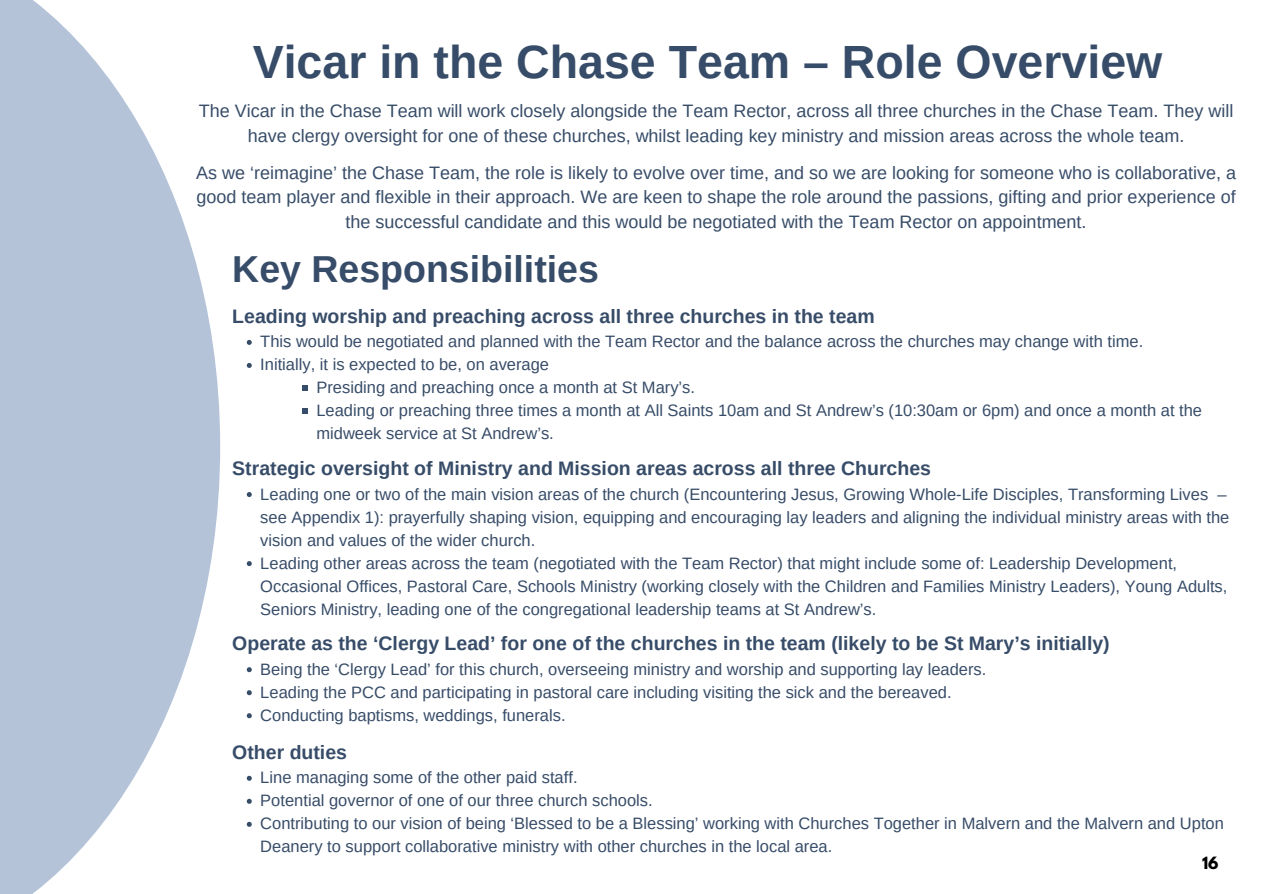
<style>
.page{position:relative;width:1263px;height:894px;background:#fff}
.page>*{position:absolute;margin:0;border:0;box-sizing:border-box;transform-origin:0 0}
.t1{font:700 46.5px "Arimo";color:#374c68}
.t2{font:700 37.5px "Arimo";color:#374c68}
.t3{font:700 19.5px "Arimo";color:#374c68}
.t4{font:18px/24.8px "Arimo";color:#374c68;text-align:center}
.t5{font:16.5px/23px "Arimo";color:#374c68}
.t6{font:700 15px "League Spartan";color:#000}
</style>
<div class="page">
<svg style="left:0;top:0;width:220px;height:893px;fill:#b4c3d8"></svg>
<svg style="left:247px;top:340px;width:5px;height:5px"></svg>
<svg style="left:247px;top:363px;width:5px;height:5px"></svg>
<svg style="left:303px;top:386px;width:5px;height:5px"></svg>
<svg style="left:303px;top:409px;width:5px;height:5px"></svg>
<svg style="left:247px;top:492px;width:5px;height:5px"></svg>
<svg style="left:247px;top:561px;width:5px;height:5px"></svg>
<svg style="left:247px;top:667px;width:5px;height:5px"></svg>
<svg style="left:247px;top:690px;width:5px;height:5px"></svg>
<svg style="left:247px;top:713px;width:5px;height:5px"></svg>
<svg style="left:247px;top:775px;width:5px;height:5px"></svg>
<svg style="left:247px;top:798px;width:5px;height:5px"></svg>
<svg style="left:247px;top:821px;width:5px;height:5px"></svg>
<h1 class="t1" style="left:253px;top:36px;width:911px">Vicar in the Chase Team – Role Overview</h1>
<p class="t4" style="left:199px;top:98px;width:1036px">The Vicar in the Chase Team will work closely alongside the Team Rector, across all three churches in the Chase Team. They will have clergy oversight for one of these churches, whilst leading key ministry and mission areas across the whole team.</p>
<p class="t4" style="left:196px;top:160px;width:1041px">As we ‘reimagine’ the Chase Team, the role is likely to evolve over time, and so we are looking for someone who is collaborative, a good team player and flexible in their approach. We are keen to shape the role around the passions, gifting and prior experience of the successful candidate and this would be negotiated with the Team Rector on appointment.</p>
<h2 class="t2" style="left:232px;top:248px;width:368px">Key Responsibilities</h2>
<p class="t3" style="left:232px;top:305px;width:644px">Leading worship and preaching across all three churches in the team</p>
<p class="t5" style="left:260px;top:330px;width:884px">This would be negotiated and planned with the Team Rector and the balance across the churches may change with time.</p>
<p class="t5" style="left:260px;top:353px;width:290px">Initially, it is expected to be, on average</p>
<p class="t5" style="left:316px;top:376px;width:380px">Presiding and preaching once a month at St Mary’s.</p>
<p class="t5" style="left:316px;top:399px;width:887px">Leading or preaching three times a month at All Saints 10am and St Andrew’s (10:30am or 6pm) and once a month at the</p>
<p class="t5" style="left:316px;top:422px;width:239px">midweek service at St Andrew’s.</p>
<p class="t3" style="left:232px;top:457px;width:700px">Strategic oversight of Ministry and Mission areas across all three Churches</p>
<p class="t5" style="left:260px;top:482px;width:971px">Leading one or two of the main vision areas of the church (Encountering Jesus, Growing Whole-Life Disciples, Transforming Lives – see Appendix 1): prayerfully shaping vision, equipping and encouraging lay leaders and aligning the individual ministry areas with the vision and values of the wider church.<br>Leading other areas across the team (negotiated with the Team Rector) that might include some of: Leadership Development, Occasional Offices, Pastoral Care, Schools Ministry (working closely with the Children and Families Ministry Leaders), Young Adults, Seniors Ministry, leading one of the congregational leadership teams at St Andrew’s.</p>
<p class="t3" style="left:232px;top:632px;width:879px">Operate as the ‘Clergy Lead’ for one of the churches in the team (likely to be St Mary’s initially)</p>
<p class="t5" style="left:260px;top:657px;width:728px">Being the ‘Clergy Lead’ for this church, overseeing ministry and worship and supporting lay leaders.<br>Leading the PCC and participating in pastoral care including visiting the sick and the bereaved.<br>Conducting baptisms, weddings, funerals.</p>
<p class="t3" style="left:232px;top:740px;width:116px">Other duties</p>
<p class="t5" style="left:260px;top:765px;width:965px">Line managing some of the other paid staff.<br>Potential governor of one of our three church schools.<br>Contributing to our vision of being ‘Blessed to be a Blessing’ working with Churches Together in Malvern and the Malvern and Upton Deanery to support collaborative ministry with other churches in the local area.</p>
<p class="t6" style="left:1202px;top:854px;width:18px">16</p>
</div>
